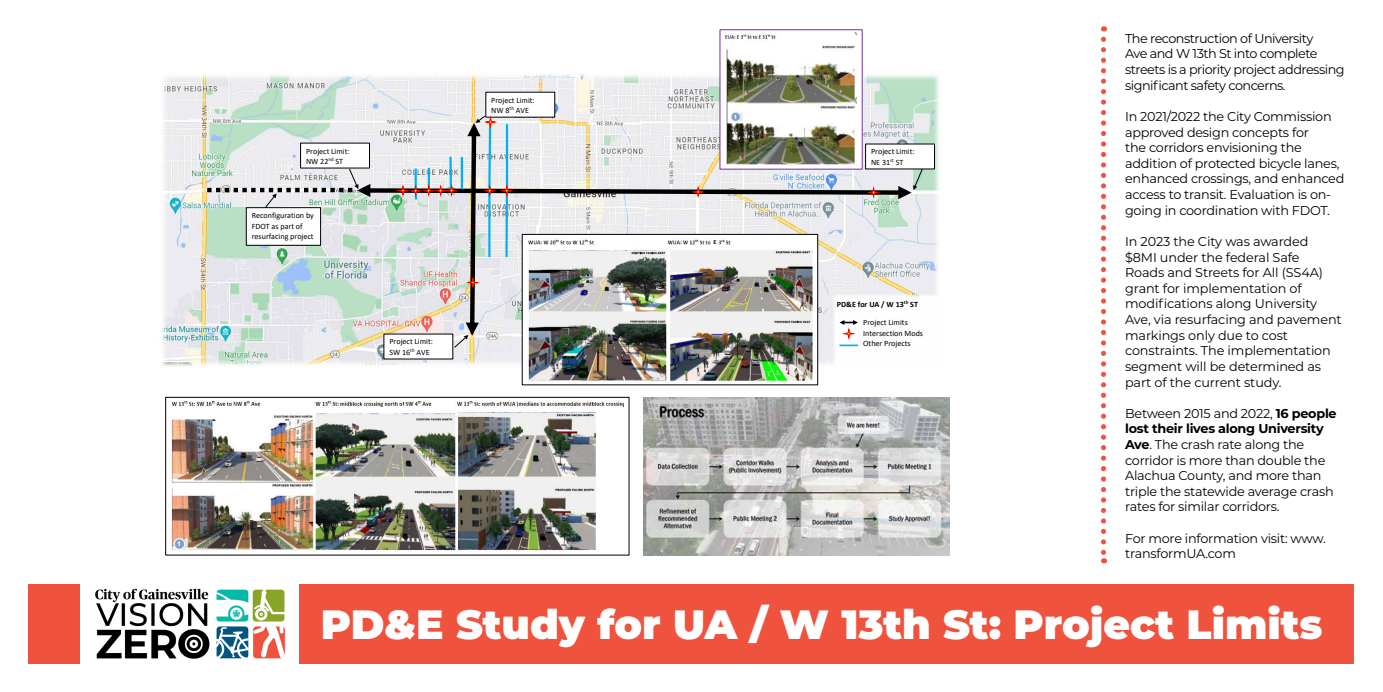
<style>
.page{position:relative;width:1383px;height:692px;background:#fff}
.page>*{position:absolute;margin:0;border:0;box-sizing:border-box;transform-origin:0 0}
.t1{font:900 40.8px "Montserrat";color:#fff}
.t2{font:12.8px/15.6px "Montserrat";letter-spacing:-.02em;color:#000}
.t3{font:12.8px/15.6px "Montserrat";letter-spacing:-.04em;color:#000}
.t4{font:8.08px/10.6px "Calibri";color:#000}
.t5{font:700 8.08px "Calibri";letter-spacing:-.005em;color:#000}
.t6{font:700 6.24px "Calibri";color:#000}
.s1{font-weight:700}
</style>
<div class="page">
<div style="left:29px;top:583px;width:1325px;height:79px;background:#f0533d"></div>
<div style="left:81px;top:583px;width:218px;height:81px;background:#fff"></div>
<img style="left:95px;top:588px;width:190px;height:71px">
<svg style="left:1101px;top:39px;width:5px;height:524px"></svg>
<img style="left:161px;top:72px;width:778px;height:296px">
<div style="left:486px;top:92px;width:69px;height:25px;background:#fff"></div>
<div style="left:384px;top:334px;width:69px;height:25px;background:#fff"></div>
<div style="left:865px;top:144px;width:69px;height:25px;background:#fff"></div>
<img style="left:831px;top:292px;width:108px;height:76px">
<div style="left:720px;top:30px;width:142px;height:139px;background:#fff"></div>
<img style="left:725px;top:33px;width:131px;height:81px">
<img style="left:527px;top:348px;width:285px;height:34px">
<div style="left:165px;top:397px;width:464px;height:158px;border:1px solid #000"></div>
<img style="left:171px;top:400px;width:452px;height:150px">
<img style="left:207px;top:114px;width:715px;height:234px">
<img style="left:643px;top:397px;width:306px;height:157px">
<p class="t4" style="left:306px;top:145px;width:45px">Project Limit:<br>NW 22<sup>nd</sup> ST</p>
<p class="t4" style="left:252px;top:210px;width:64px">Reconfiguration by<br>FDOT as part of resurfacing project</p>
<p class="t4" style="left:389px;top:336px;width:45px">Project Limit:<br>SW 16<sup>th</sup> AVE</p>
<p class="t4" style="left:491px;top:94px;width:45px">Project Limit:<br>NW 8<sup>th</sup> AVE</p>
<p class="t6" style="left:713px;top:238px;width:5px">E</p>
<p class="t4" style="left:871px;top:146px;width:45px">Project Limit:<br>NE 31<sup>st</sup> ST</p>
<p class="t5" style="left:837px;top:298px;width:83px">PD&amp;E for UA / W 13<sup>th</sup> ST</p>
<p class="t4" style="left:863px;top:317px;width:61px">Project Limits<br>Intersection Mods<br>Other Projects</p>
<p class="t3" style="left:1125px;top:30px;width:221px">The reconstruction of University<br>Ave and W 13th St into complete streets is a priority project addressing significant safety concerns.</p>
<p class="t2" style="left:1125px;top:108px;width:221px">In 2021/2022 the City Commission approved design concepts for<br>the corridors envisioning the addition of protected bicycle lanes, enhanced crossings, and enhanced access to transit. Evaluation is on&shy;going in coordination with FDOT.</p>
<p class="t2" style="left:1125px;top:233px;width:218px">In 2023 the City was awarded $8MI under the federal Safe<br>Roads and Streets for All (SS4A) grant for implementation of modifications along University<br>Ave, via resurfacing and pavement markings only due to cost constraints. The implementation segment will be determined as part of the current study.</p>
<p class="t2" style="left:1125px;top:404px;width:213px">Between 2015 and 2022, <span class="s1">16 people lost their lives along University<br>Ave</span>. The crash rate along the corridor is more than double the<br>Alachua County, and more than triple the statewide average crash rates for similar corridors.</p>
<p class="t2" style="left:1125px;top:529px;width:202px">For more information visit: www. transformUA.com</p>
<h1 class="t1" style="left:321px;top:593px;width:1003px">PD&amp;E Study for UA / W 13th St: Project Limits</h1>
</div>
